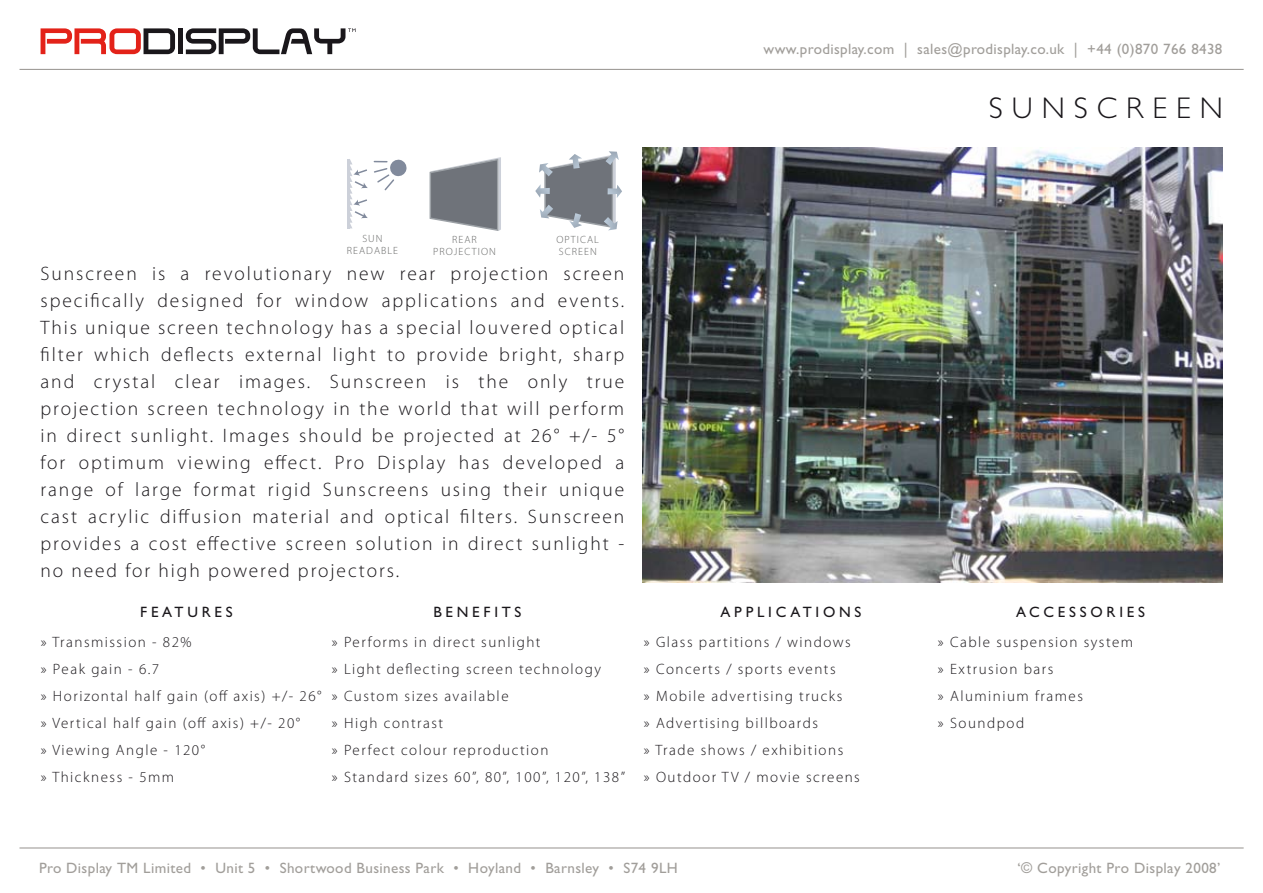
<style>
.page{position:relative;width:1263px;height:893px;background:#fff}
.page>*{position:absolute;margin:0;border:0;box-sizing:border-box;transform-origin:0 0}
.t1{font:300 30px "Gill Sans";letter-spacing:.3em;color:#1a171b}
.t2{font:300 19.5px/27px "Myriad Pro";letter-spacing:.1em;color:#1a171b;text-align:justify}
.t3{font:300 15px/27px "Myriad Pro";letter-spacing:.1em;color:#1a171b}
.t4{font:15px "Gill Sans";letter-spacing:.025em;color:#a19e9a}
.t5{font:15px "Gill Sans";letter-spacing:.25em;color:#1a171b}
.t6{font:300 10.5px/12px "Myriad Pro";letter-spacing:.1em;color:#676867;text-align:center}
</style>
<div class="page">
<hr style="left:20px;top:69px;width:1224px;height:1px;background:#a19e9a">
<hr style="left:20px;top:847px;width:1224px;height:1px;background:#a19e9a">
<svg style="left:41px;top:28px;width:134px;height:26px"></svg>
<div style="left:178px;top:28px;width:5px;height:26px;background:#1a171b"></div>
<svg style="left:186px;top:28px;width:170px;height:26px"></svg>
<svg style="left:429px;top:157px;width:72px;height:74px"></svg>
<svg style="left:535px;top:151px;width:87px;height:79px"></svg>
<hr style="left:347px;top:159px;width:3px;height:69px;background:#ccd0d9">
<svg style="left:350px;top:159px;width:57px;height:69px"></svg>
<img style="left:642px;top:147px;width:581px;height:436px">
<p class="t4" style="left:764px;top:40px;width:460px">www.prodisplay.com | sales@prodisplay.co.uk | +44 (0)870 766 8438</p>
<p class="t6" style="left:347px;top:233px;width:53px">SUN<br>READABLE</p>
<p class="t6" style="left:433px;top:234px;width:64px">REAR<br>PROJECTION</p>
<p class="t6" style="left:556px;top:234px;width:44px;text-align:left">OPTICAL<br>SCREEN</p>
<p class="t2" style="left:40px;top:261px;width:585px">Sunscreen is a revolutionary new rear projection screen specifically designed for window applications and events.<br>This unique screen technology has a special louvered optical filter which deflects external light to provide bright, sharp and crystal clear images. Sunscreen is the only true projection screen technology in the world that will perform in direct sunlight. Images should be projected at 26° +/- 5° for optimum viewing effect. Pro Display has developed a range of large format rigid Sunscreens using their unique cast acrylic diffusion material and optical filters. Sunscreen provides a cost effective screen solution in direct sunlight - no need for high powered projectors.</p>
<h1 class="t1" style="left:989px;top:91px;width:236px">SUNSCREEN</h1>
<p class="t5" style="left:140px;top:603px;width:94px">FEATURES</p>
<p class="t5" style="left:433px;top:603px;width:90px">BENEFITS</p>
<p class="t5" style="left:720px;top:603px;width:142px">APPLICATIONS</p>
<p class="t5" style="left:1016px;top:603px;width:130px">ACCESSORIES</p>
<p class="t3" style="left:41px;top:629px;width:282px">» Transmission - 82%<br>» Peak gain - 6.7<br>» Horizontal half gain (off axis) +/- 26° » Vertical half gain (off axis) +/- 20°<br>» Viewing Angle - 120°<br>» Thickness - 5mm</p>
<p class="t3" style="left:332px;top:629px;width:295px">» Performs in direct sunlight<br>» Light deflecting screen technology<br>» Custom sizes available<br>» High contrast<br>» Perfect colour reproduction<br>» Standard sizes 60”, 80”, 100”, 120”, 138”</p>
<p class="t3" style="left:644px;top:629px;width:217px">» Glass partitions / windows » Concerts / sports events<br>» Mobile advertising trucks<br>» Advertising billboards<br>» Trade shows / exhibitions<br>» Outdoor TV / movie screens</p>
<p class="t3" style="left:938px;top:629px;width:197px">» Cable suspension system » Extrusion bars<br>» Aluminium frames<br>» Soundpod</p>
<p class="t4" style="left:39px;top:859px;width:640px">Pro Display TM Limited • Unit 5 • Shortwood Business Park • Hoyland • Barnsley • S74 9LH</p>
<p class="t4" style="left:1017px;top:859px;width:204px">‘© Copyright Pro Display 2008’</p>
</div>
